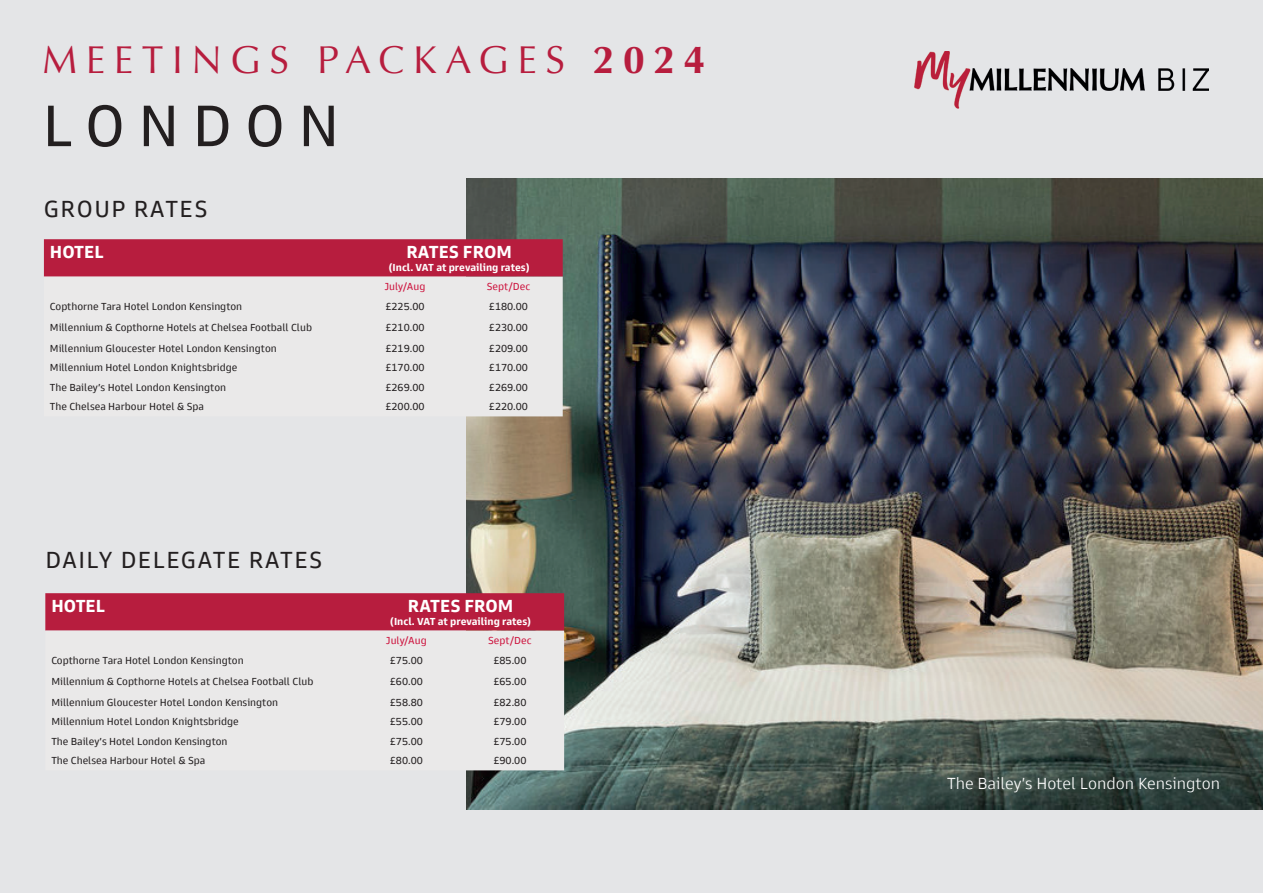
<style>
.page{position:relative;width:1263px;height:893px;background:#e4e5e7}
.page>*{position:absolute;margin:0;border:0;box-sizing:border-box;transform-origin:0 0}
.t1{font:60px "Goldman Sans";letter-spacing:.22em;color:#231f20}
.t2{font:39px "Optima";letter-spacing:.22em;color:#b71d3e}
.t3{font:24px "Goldman Sans";letter-spacing:.06em;color:#231f20}
.t4{font:700 18px "Goldman Sans";color:#fff}
.t5{font:300 16.5px "Goldman Sans";color:#fff}
.t6{font:10.5px "Goldman Sans";color:#231f20}
.t7{font:700 10.5px "Goldman Sans";color:#fff}
.t8{font:10.5px "Goldman Sans";color:#cd123d}
.s1{font-weight:700}
</style>
<div class="page">
<img style="left:466px;top:179px;width:797px;height:630px">
<div style="left:44px;top:239px;width:519px;height:38px;background:#b71d3e"></div>
<svg style="left:466px;top:277px;width:97px;height:139px"></svg>
<img style="left:915px;top:51px;width:293px;height:57px">
<div style="left:45px;top:593px;width:519px;height:38px;background:#b71d3e"></div>
<svg style="left:466px;top:631px;width:98px;height:139px"></svg>
<h2 class="t2" style="left:43px;top:37px;width:664px">MEETINGS PACKAGES <span class="s1">2024</span></h2>
<h1 class="t1" style="left:43px;top:89px;width:298px">LONDON</h1>
<h3 class="t3" style="left:44px;top:194px;width:165px">GROUP RATES</h3>
<h3 class="t4" style="left:50px;top:240px;width:56px">HOTEL</h3>
<h3 class="t4" style="left:406px;top:240px;width:107px">RATES FROM</h3>
<p class="t7" style="left:388px;top:260px;width:143px">(Incl. VAT at prevailing rates)</p>
<p class="t8" style="left:385px;top:280px;width:42px">July/Aug</p>
<p class="t8" style="left:487px;top:280px;width:45px">Sept/Dec</p>
<p class="t6" style="left:50px;top:300px;width:194px">Copthorne Tara Hotel London Kensington</p>
<p class="t6" style="left:385px;top:300px;width:41px">£225.00</p>
<p class="t6" style="left:489px;top:300px;width:41px">£180.00</p>
<p class="t6" style="left:50px;top:321px;width:264px">Millennium &amp; Copthorne Hotels at Chelsea Football Club</p>
<p class="t6" style="left:385px;top:321px;width:41px">£210.00</p>
<p class="t6" style="left:489px;top:321px;width:41px">£230.00</p>
<p class="t6" style="left:50px;top:342px;width:228px">Millennium Gloucester Hotel London Kensington</p>
<p class="t6" style="left:385px;top:342px;width:41px">£219.00</p>
<p class="t6" style="left:489px;top:342px;width:41px">£209.00</p>
<p class="t6" style="left:50px;top:361px;width:189px">Millennium Hotel London Knightsbridge</p>
<p class="t6" style="left:385px;top:361px;width:41px">£170.00</p>
<p class="t6" style="left:489px;top:361px;width:41px">£170.00</p>
<p class="t6" style="left:50px;top:381px;width:178px">The Bailey’s Hotel London Kensington</p>
<p class="t6" style="left:385px;top:381px;width:41px">£269.00</p>
<p class="t6" style="left:489px;top:381px;width:41px">£269.00</p>
<p class="t6" style="left:50px;top:400px;width:156px">The Chelsea Harbour Hotel &amp; Spa</p>
<p class="t6" style="left:385px;top:400px;width:41px">£200.00</p>
<p class="t6" style="left:489px;top:400px;width:41px">£220.00</p>
<h3 class="t3" style="left:45px;top:545px;width:279px">DAILY DELEGATE RATES</h3>
<h3 class="t4" style="left:51px;top:594px;width:55px">HOTEL</h3>
<h3 class="t4" style="left:408px;top:594px;width:107px">RATES FROM</h3>
<p class="t7" style="left:390px;top:614px;width:143px">(Incl. VAT at prevailing rates)</p>
<p class="t8" style="left:386px;top:634px;width:42px">July/Aug</p>
<p class="t8" style="left:488px;top:634px;width:45px">Sept/Dec</p>
<p class="t6" style="left:51px;top:653px;width:194px">Copthorne Tara Hotel London Kensington</p>
<p class="t6" style="left:390px;top:653px;width:35px">£75.00</p>
<p class="t6" style="left:493px;top:653px;width:35px">£85.00</p>
<p class="t6" style="left:51px;top:675px;width:264px">Millennium &amp; Copthorne Hotels at Chelsea Football Club</p>
<p class="t6" style="left:390px;top:675px;width:35px">£60.00</p>
<p class="t6" style="left:493px;top:675px;width:35px">£65.00</p>
<p class="t6" style="left:51px;top:696px;width:228px">Millennium Gloucester Hotel London Kensington</p>
<p class="t6" style="left:390px;top:696px;width:35px">£58.80</p>
<p class="t6" style="left:493px;top:696px;width:35px">£82.80</p>
<p class="t6" style="left:51px;top:715px;width:189px">Millennium Hotel London Knightsbridge</p>
<p class="t6" style="left:390px;top:715px;width:35px">£55.00</p>
<p class="t6" style="left:493px;top:715px;width:35px">£79.00</p>
<p class="t6" style="left:51px;top:735px;width:178px">The Bailey’s Hotel London Kensington</p>
<p class="t6" style="left:390px;top:735px;width:35px">£75.00</p>
<p class="t6" style="left:493px;top:735px;width:35px">£75.00</p>
<p class="t6" style="left:51px;top:754px;width:156px">The Chelsea Harbour Hotel &amp; Spa</p>
<p class="t6" style="left:390px;top:754px;width:35px">£80.00</p>
<p class="t6" style="left:493px;top:754px;width:35px">£90.00</p>
<h3 class="t5" style="left:947px;top:773px;width:274px">The Bailey’s Hotel London Kensington</h3>
</div>
